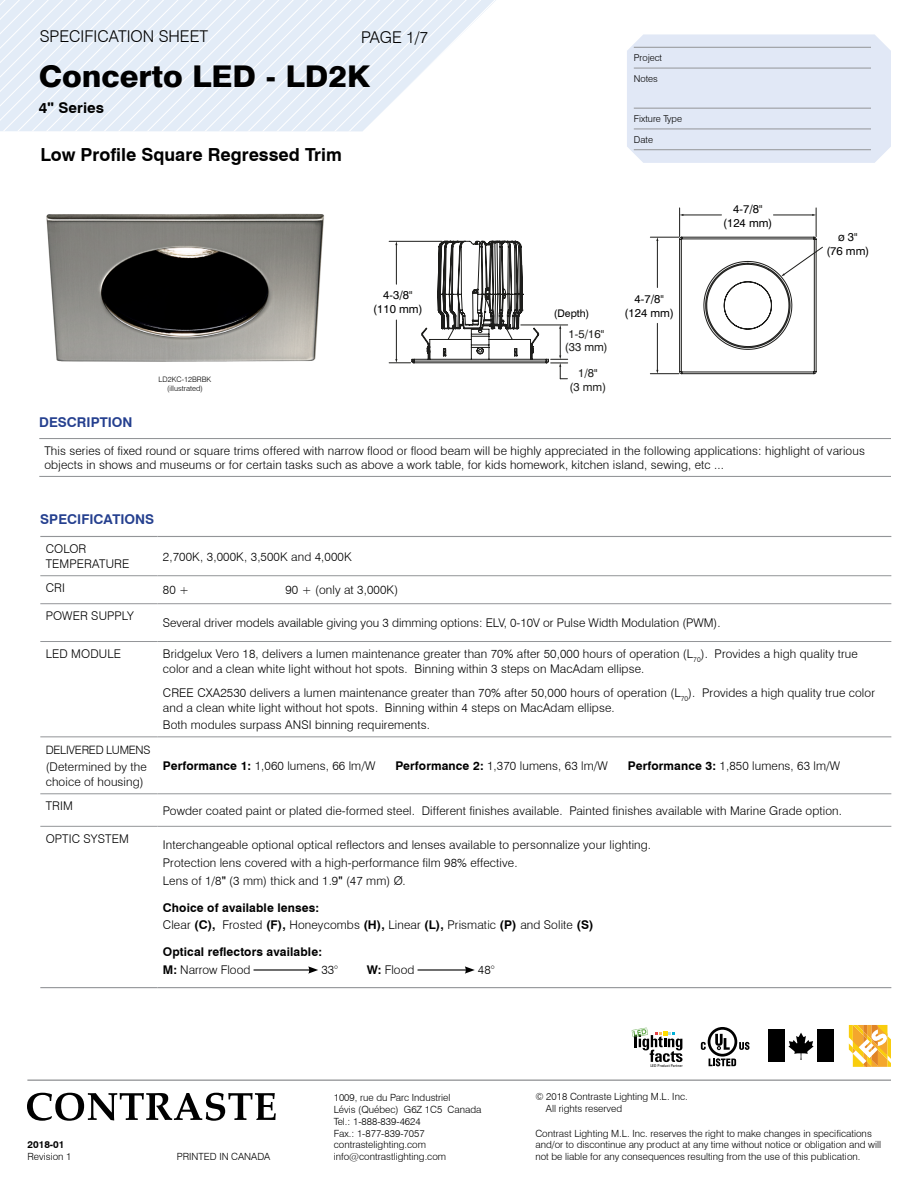
<style>
.page{position:relative;width:918px;height:1188px;background:#fff}
.page>*{position:absolute;margin:0;border:0;box-sizing:border-box;transform-origin:0 0}
.t1{font:800 30px "Swiss 721 BT";color:#000;scale:1.05 1}
.t2{font:700 18px "Swiss 721 BT";color:#000}
.t3{font:300 16.2px "Swiss 721 BT";color:#000}
.t4{font:700 14.7px "Swiss 721 BT";color:#000}
.t5{font:700 13.5px "Swiss 721 BT";color:#25408f}
.t6{font:300 12px/15px "Swiss 721 BT";letter-spacing:.01em;color:#000}
.t7{font:700 12px/17.7px "Swiss 721 BT";letter-spacing:.01em;color:#000}
.t8{font:300 11.55px "Swiss 721 BT";letter-spacing:-.02em;color:#000}
.t9{font:11.4px/13.6px "Swiss 721 BT";color:#000;text-align:center}
.t10{font:11.4px/13.6px "Swiss 721 BT";color:#1d1d1b;text-align:center}
.t11{font:10.5px "Swiss 721 BT";color:#000}
.t12{font:300 9.9px/11.9px "Swiss 721 BT";color:#000}
.t13{font:700 9.9px "Swiss 721 BT";color:#000}
.t14{font:300 9.45px/20.9px "Swiss 721 BT";color:#000}
.t15{font:300 7.5px/9px "Swiss 721 BT";color:#000;text-align:center}
.t16{font:condensed 3.9px "Univers";color:#000}
.s1{font-family:"Arial"}
.s2{color:#1d1d1b}
.s3{font-weight:700}
.s4{font-family:"Arial";font-weight:400}
.s5{font-weight:300}
</style>
<div class="page">
<svg style="left:0;top:0;width:496px;height:131px"></svg>
<div style="left:627px;top:34px;width:264px;height:129px;background:#e1e8f6"></div>
<hr style="left:634px;top:149px;width:237px;height:1px;background:#939598">
<hr style="left:634px;top:47px;width:237px;height:1px;background:#939598">
<hr style="left:634px;top:68px;width:237px;height:1px;background:#939598">
<hr style="left:634px;top:108px;width:237px;height:1px;background:#939598">
<hr style="left:634px;top:129px;width:237px;height:1px;background:#939598">
<svg style="left:709px;top:1058px;width:27px;height:8px"></svg>
<svg style="left:739px;top:1042px;width:11px;height:8px"></svg>
<svg style="left:708px;top:1027px;width:29px;height:30px"></svg>
<svg style="left:710px;top:1030px;width:25px;height:24px"></svg>
<svg style="left:715px;top:1034px;width:15px;height:16px"></svg>
<svg style="left:701px;top:1042px;width:5px;height:8px"></svg>
<div style="left:817px;top:1029px;width:17px;height:33px;background:#000"></div>
<div style="left:768px;top:1029px;width:17px;height:33px;background:#000"></div>
<svg style="left:788px;top:1033px;width:26px;height:27px"></svg>
<svg style="left:849px;top:1025px;width:42px;height:42px"></svg>
<svg style="left:632px;top:1028px;width:51px;height:34px"></svg>
<hr style="left:27px;top:1080px;width:864px;height:1px;background:#808285">
<svg style="left:27px;top:1093px;width:249px;height:28px"></svg>
<hr style="left:40px;top:794px;width:118px;height:1px;background:#939598">
<hr style="left:158px;top:794px;width:733px;height:1px;background:#939598">
<hr style="left:40px;top:826px;width:118px;height:1px;background:#939598">
<hr style="left:158px;top:826px;width:733px;height:1px;background:#939598">
<hr style="left:40px;top:536px;width:118px;height:1px;background:#939598">
<hr style="left:158px;top:536px;width:733px;height:1px;background:#939598">
<hr style="left:40px;top:575px;width:118px;height:1px;background:#939598">
<hr style="left:158px;top:575px;width:733px;height:1px;background:#939598">
<hr style="left:40px;top:603px;width:118px;height:1px;background:#939598">
<hr style="left:158px;top:603px;width:733px;height:1px;background:#939598">
<hr style="left:40px;top:641px;width:118px;height:1px;background:#939598">
<hr style="left:158px;top:641px;width:733px;height:1px;background:#939598">
<hr style="left:40px;top:737px;width:118px;height:1px;background:#939598">
<hr style="left:158px;top:737px;width:733px;height:1px;background:#939598">
<hr style="left:40px;top:987px;width:118px;height:1px;background:#939598">
<hr style="left:158px;top:987px;width:733px;height:1px;background:#939598">
<hr style="left:254px;top:969px;width:57px;height:2px;background:#000">
<svg style="left:308px;top:966px;width:10px;height:8px"></svg>
<hr style="left:418px;top:969px;width:49px;height:2px;background:#000">
<svg style="left:465px;top:966px;width:10px;height:8px"></svg>
<hr style="left:39px;top:476px;width:852px;height:1px;background:#939598">
<hr style="left:39px;top:438px;width:852px;height:1px;background:#939598">
<img style="left:46px;top:213px;width:278px;height:149px">
<svg style="left:650px;top:208px;width:173px;height:166px"></svg>
<svg style="left:389px;top:241px;width:179px;height:138px"></svg>
<h3 class="t3" style="left:40px;top:26px;width:170px">SPECIFICATION SHEET</h3>
<h3 class="t3" style="left:361px;top:27px;width:68px">PAGE 1/7</h3>
<h1 class="t1" style="left:39px;top:58px;width:317px">Concerto LED - LD2K</h1>
<p class="t4" style="left:39px;top:99px;width:67px">4<span class="s1">"</span> Series</p>
<h2 class="t2" style="left:40px;top:144px;width:303px">Low Profile Square Regressed Trim</h2>
<p class="t15" style="left:159px;top:375px;width:54px">LD2KC-12BRBK (illustrated)</p>
<p class="t9" style="left:373px;top:288px;width:51px">4-3/8<span class="s2">" </span>(110 mm)</p>
<p class="t14" style="left:634px;top:47px;width:30px">Project<br>Notes</p>
<p class="t14" style="left:634px;top:108px;width:50px">Fixture Type<br>Date</p>
<p class="t11" style="left:554px;top:307px;width:37px">(Depth)</p>
<p class="t10" style="left:565px;top:327px;width:44px">1-5/16" (33 mm)</p>
<p class="t10" style="left:570px;top:366px;width:38px">1/8"<br>(3 mm)</p>
<p class="t9" style="left:625px;top:293px;width:51px">4-7/8<span class="s2">" </span>(124 mm)</p>
<p class="t9" style="left:723px;top:202px;width:51px">4-7/8<span class="s2">" </span>(124 mm)</p>
<p class="t9" style="left:826px;top:230px;width:44px">ø 3<span class="s2">"<br></span>(76 mm)</p>
<p class="t5" style="left:39px;top:414px;width:95px">DESCRIPTION</p>
<p class="t6" style="left:44px;top:443px;width:822px;line-height:14.4px">This series of fixed round or square trims offered with narrow flood or flood beam will be highly appreciated in the following applications: highlight of various objects in shows and museums or for certain tasks such as above a work table, for kids homework, kitchen island, sewing, etc ...</p>
<p class="t5" style="left:40px;top:511px;width:115px">SPECIFICATIONS</p>
<p class="t6" style="left:46px;top:541px;width:85px">COLOR<br>TEMPERATURE</p>
<p class="t6" style="left:163px;top:549px;width:190px">2,700K, 3,000K, 3,500K and 4,000K</p>
<p class="t6" style="left:46px;top:581px;width:21px">CRI</p>
<p class="t6" style="left:163px;top:582px;width:28px">80 +</p>
<p class="t6" style="left:285px;top:582px;width:114px">90 + (only at 3,000K)</p>
<p class="t6" style="left:46px;top:609px;width:90px">POWER SUPPLY</p>
<p class="t6" style="left:163px;top:615px;width:559px">Several driver models available giving you 3 dimming options: ELV, 0-10V or Pulse Width Modulation (PWM).</p>
<p class="t6" style="left:46px;top:646px;width:77px">LED MODULE</p>
<p class="t6" style="left:163px;top:646px;width:696px">Bridgelux Vero 18, delivers a lumen maintenance greater than 70% after 50,000 hours of operation (L<sub>70</sub>). Provides a high quality true color and a clean white light without hot spots. Binning within 3 steps on MacAdam ellipse.</p>
<p class="t6" style="left:163px;top:685px;width:714px">CREE CXA2530 delivers a lumen maintenance greater than 70% after 50,000 hours of operation (L<sub>70</sub>). Provides a high quality true color and a clean white light without hot spots. Binning within 4 steps on MacAdam ellipse.</p>
<p class="t6" style="left:163px;top:717px;width:269px">Both modules surpass ANSI binning requirements.</p>
<p class="t8" style="left:46px;top:742px;width:106px">DELIVERED LUMENS</p>
<p class="t6" style="left:46px;top:759px;width:103px">(Determined by the choice of housing)</p>
<p class="t6" style="left:163px;top:758px;width:214px"><span class="s3">Performance 1:</span> 1,060 lumens, 66 lm/W</p>
<p class="t6" style="left:395px;top:758px;width:214px"><span class="s3">Performance 2:</span> 1,370 lumens, 63 lm/W</p>
<p class="t6" style="left:628px;top:758px;width:214px"><span class="s3">Performance 3:</span> 1,850 lumens, 63 lm/W</p>
<p class="t6" style="left:46px;top:799px;width:29px">TRIM</p>
<p class="t6" style="left:163px;top:803px;width:681px">Powder coated paint or plated die-formed steel. Different finishes available. Painted finishes available with Marine Grade option.</p>
<p class="t6" style="left:46px;top:831px;width:85px">OPTIC SYSTEM</p>
<p class="t6" style="left:163px;top:836px;width:490px;line-height:17.7px">Interchangeable optional optical reflectors and lenses available to personnalize your lighting.<br>Protection lens covered with a high-performance film 98% effective.<br>Lens of 1/8<span class="s4">"</span> (3 mm) thick and 1.9<span class="s4">"</span> (47 mm) Ø.</p>
<p class="t7" style="left:163px;top:898px;width:432px">Choice of available lenses:<br><span class="s5">Clear</span> (C), <span class="s5">Frosted</span> (F), <span class="s5">Honeycombs</span> (H), <span class="s5">Linear</span> (L), <span class="s5">Prismatic</span> (P) <span class="s5">and Solite</span> (S)</p>
<p class="t7" style="left:163px;top:943px;width:161px">Optical reflectors available:<br>M: <span class="s5">Narrow Flood</span></p>
<p class="t6" style="left:321px;top:962px;width:18px">33°</p>
<p class="t6" style="left:367px;top:962px;width:49px"><span class="s3">W:</span> Flood</p>
<p class="t6" style="left:478px;top:962px;width:18px">48°</p>
<p class="t13" style="left:28px;top:1139px;width:38px">2018-01</p>
<p class="t12" style="left:28px;top:1151px;width:45px">Revision 1</p>
<p class="t12" style="left:177px;top:1151px;width:95px">PRINTED IN CANADA</p>
<p class="t12" style="left:334px;top:1091px;width:149px">1009, rue du Parc Industriel<br>Lévis (Québec) G6Z 1C5 Canada<br>Tel.: 1-888-839-4624<br>Fax.: 1-877-839-7057 contrastelighting.com info@contrastlighting.com</p>
<p class="t16" style="left:650px;top:1063px;width:34px">LED Product Partner</p>
<p class="t12" style="left:546px;top:1091px;width:143px;text-indent:-11px">© 2018 Contraste Lighting M.L. Inc.<br>All rights reserved</p>
<p class="t12" style="left:535px;top:1127px;width:347px">Contrast Lighting M.L. Inc. reserves the right to make changes in specifications and/or to discontinue any product at any time without notice or obligation and will not be liable for any consequences resulting from the use of this publication.</p>
</div>
